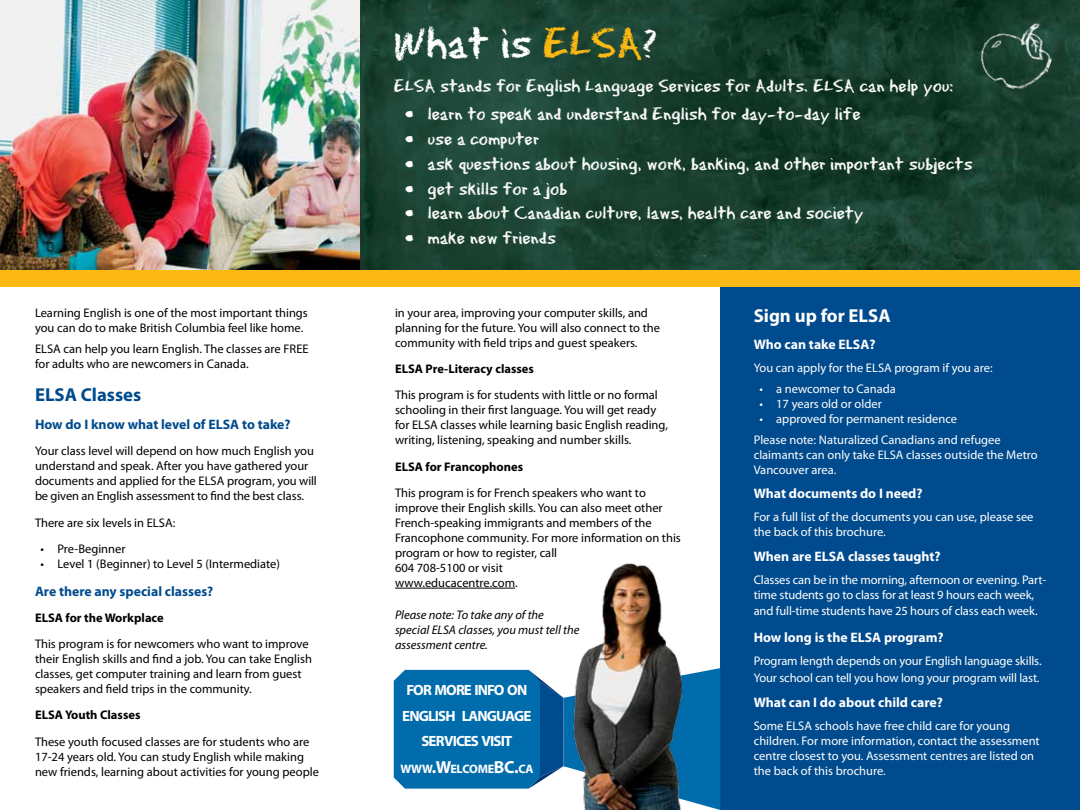
<style>
.page{position:relative;width:1080px;height:810px;background:#fff}
.page>*{position:absolute;margin:0;border:0;box-sizing:border-box;transform-origin:0 0}
.t1{font:45px "Eraser Dust";color:#fff}
.t2{font:18.75px "Eraser Dust";color:#fff}
.t3{font:700 18.75px "Myriad Pro";color:#fff}
.t4{font:700 18.75px "Myriad Pro";color:#004b8d}
.t5{font:700 14.88px/25.5px "Myriad Pro";letter-spacing:-.055em;color:#fff;text-align:center}
.t6{font:700 13.75px "Myriad Pro";color:#fff}
.t7{font:700 13.75px "Myriad Pro";color:#004b8d}
.t8{font:12.5px/15px "Myriad Pro";color:#000}
.t9{font:12.5px/15px "Myriad Pro";color:#fff}
.t10{font:700 12.5px "Myriad Pro";color:#000}
.t11{font:italic 12.5px/15px "Myriad Pro";color:#000}
.t12{font:700 12.25px "Myriad Pro";letter-spacing:-.03em;color:#fff}
.s1{color:#fdb913}
.s2{font-size:17.5px}
</style>
<div class="page">
<img style="left:0;top:0;width:1080px;height:270px">
<div style="left:720px;top:287px;width:360px;height:523px;background:#004b8d"></div>
<svg style="left:394px;top:669px;width:169px;height:120px;background:#0f71ad"></svg>
<div style="left:0;top:270px;width:1080px;height:17px;background:#fdb913"></div>
<hr style="left:395px;top:588px;width:120px;height:1px;background:#000">
<img style="left:973px;top:4px;width:91px;height:94px">
<img style="left:563px;top:563px;width:157px;height:247px">
<p class="t8" style="left:35px;top:305px;width:274px">Learning English is one of the most important things you can do to make British Columbia feel like home.</p>
<p class="t8" style="left:35px;top:341px;width:275px">ELSA can help you learn English. The classes are FREE for adults who are newcomers in Canada.</p>
<h2 class="t4" style="left:35px;top:383px;width:108px">ELSA Classes</h2>
<p class="t7" style="left:35px;top:415px;width:257px">How do I know what level of ELSA to take?</p>
<p class="t8" style="left:35px;top:443px;width:283px">Your class level will depend on how much English you understand and speak. After you have gathered your documents and applied for the ELSA program, you will be given an English assessment to find the best class.</p>
<p class="t8" style="left:35px;top:515px;width:142px">There are six levels in ELSA:</p>
<p class="t8" style="left:41px;top:541px;width:86px">• Pre-Beginner</p>
<p class="t8" style="left:41px;top:556px;width:241px">• Level 1 (Beginner) to Level 5 (Intermediate)</p>
<p class="t7" style="left:35px;top:582px;width:180px">Are there any special classes?</p>
<p class="t10" style="left:35px;top:609px;width:130px">ELSA for the Workplace</p>
<p class="t8" style="left:35px;top:636px;width:279px">This program is for newcomers who want to improve their English skills and find a job. You can take English classes, get computer training and learn from guest speakers and field trips in the community.</p>
<p class="t10" style="left:35px;top:707px;width:107px">ELSA Youth Classes</p>
<p class="t8" style="left:35px;top:734px;width:286px">These youth focused classes are for students who are<br>17-24 years old. You can study English while making new friends, learning about activities for young people</p>
<h1 class="t1" style="left:394px;top:12px;width:265px">What is <span class="s1">ELSA</span>?</h1>
<h2 class="t2" style="left:394px;top:73px;width:561px">ELSA stands for English Language Services for Adults. ELSA can help you:</h2>
<h2 class="t2" style="left:405px;top:101px;width:457px">• learn to speak and understand English for day-to-day life</h2>
<h2 class="t2" style="left:405px;top:126px;width:136px">• use a computer</h2>
<h2 class="t2" style="left:405px;top:151px;width:569px">• ask questions about housing, work, banking, and other important subjects</h2>
<h2 class="t2" style="left:405px;top:175px;width:164px">• get skills for a job</h2>
<h2 class="t2" style="left:405px;top:200px;width:460px">• learn about Canadian culture, laws, health care and society</h2>
<h2 class="t2" style="left:405px;top:225px;width:152px">• make new friends</h2>
<p class="t8" style="left:395px;top:305px;width:267px">in your area, improving your computer skills, and planning for the future. You will also connect to the community with field trips and guest speakers.</p>
<p class="t10" style="left:395px;top:361px;width:140px">ELSA Pre-Literacy classes</p>
<p class="t8" style="left:395px;top:387px;width:274px">This program is for students with little or no formal schooling in their first language. You will get ready for ELSA classes while learning basic English reading, writing, listening, speaking and number skills.</p>
<p class="t10" style="left:395px;top:458px;width:130px">ELSA for Francophones</p>
<p class="t8" style="left:395px;top:485px;width:287px">This program is for French speakers who want to improve their English skills. You can also meet other French-speaking immigrants and members of the Francophone community. For more information on this program or how to register, call<br>604 708-5100 or visit<br>www.educacentre.com.</p>
<p class="t11" style="left:395px;top:607px;width:186px">Please note: To take any of the special ELSA classes, you must tell the assessment centre.</p>
<p class="t5" style="left:402px;top:677px;width:131px">FOR MORE INFO ON<br>ENGLISH LANGUAGE<br>SERVICES VISIT</p>
<p class="t12" style="left:400px;top:761px;width:135px">WWW<span class="s2">.W</span>ELCOME<span class="s2">BC.</span>CA</p>
<h2 class="t3" style="left:754px;top:303px;width:138px">Sign up for ELSA</h2>
<p class="t6" style="left:754px;top:336px;width:123px">Who can take ELSA?</p>
<p class="t9" style="left:754px;top:361px;width:240px">You can apply for the ELSA program if you are:</p>
<p class="t9" style="left:759px;top:381px;width:138px">• a newcomer to Canada</p>
<p class="t9" style="left:759px;top:396px;width:124px">• 17 years old or older</p>
<p class="t9" style="left:754px;top:408px;width:249px;line-height:20.6px;text-indent:6px">• approved for permanent residence<br>Please note: Naturalized Canadians and refugee</p>
<p class="t9" style="left:754px;top:447px;width:285px">claimants can only take ELSA classes outside the Metro<br>Vancouver area.</p>
<p class="t6" style="left:754px;top:485px;width:170px">What documents do I need?</p>
<p class="t9" style="left:754px;top:509px;width:281px">For a full list of the documents you can use, please see the back of this brochure.</p>
<p class="t6" style="left:754px;top:547px;width:188px">When are ELSA classes taught?</p>
<p class="t9" style="left:754px;top:572px;width:294px;line-height:15.5px">Classes can be in the morning, afternoon or evening. Part&shy;time students go to class for at least 9 hours each week, and full-time students have 25 hours of class each week.</p>
<p class="t6" style="left:754px;top:628px;width:191px">How long is the ELSA program?</p>
<p class="t9" style="left:754px;top:652px;width:289px;line-height:16.8px">Program length depends on your English language skills.<br>Your school can tell you how long your program will last.</p>
<p class="t6" style="left:754px;top:694px;width:191px">What can I do about child care?</p>
<p class="t9" style="left:754px;top:719px;width:287px">Some ELSA schools have free child care for young children. For more information, contact the assessment centre closest to you. Assessment centres are listed on the back of this brochure.</p>
</div>
